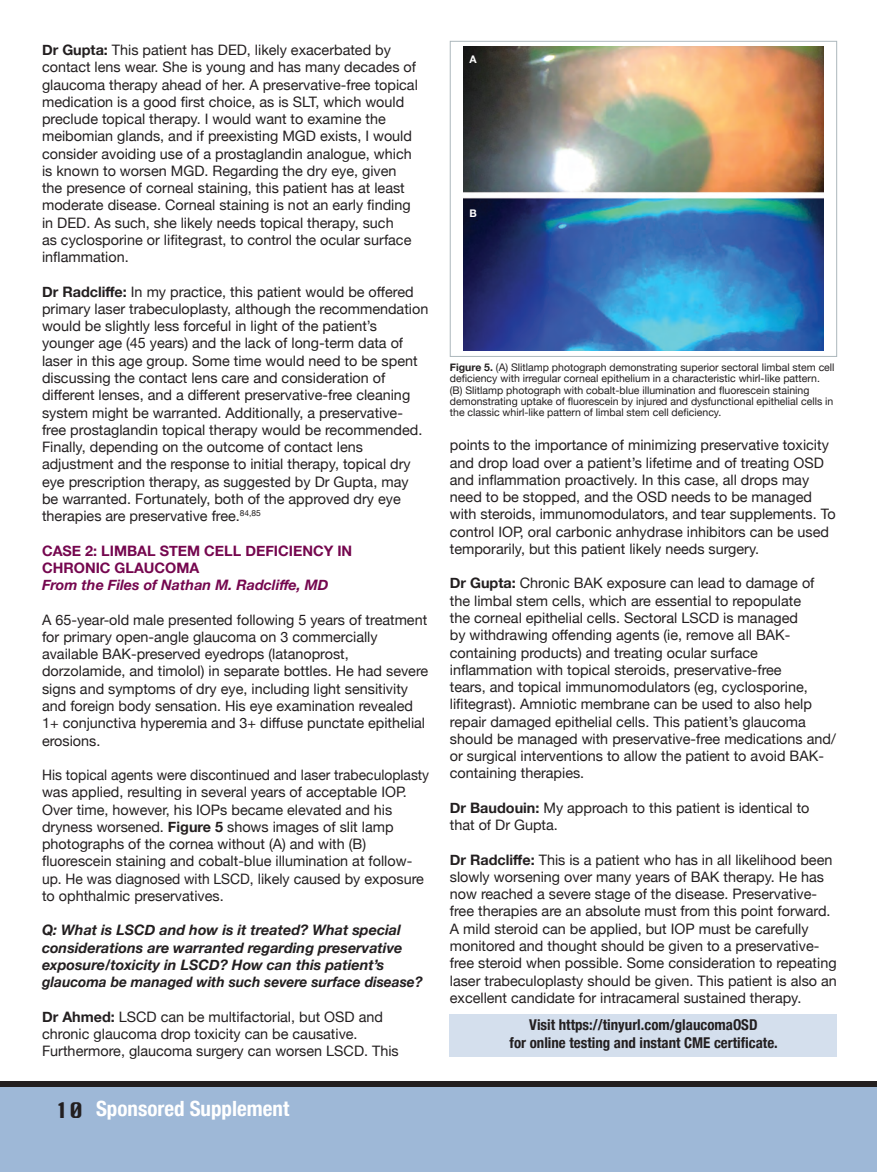
<style>
.page{position:relative;width:877px;height:1172px;background:#fff}
.page>*{position:absolute;margin:0;border:0;box-sizing:border-box;transform-origin:0 0}
.t1{font:700 condensed 21px "Helvetica Neue";color:#fff}
.t2{font:700 condensed 14.85px "Helvetica Neue";color:#231f20}
.t3{font:14.4px/17.2px "Helvetica Neue";color:#231f20}
.t4{font:italic 700 14.4px/17.2px "Helvetica Neue";color:#231f20}
.t5{font:14.4px "Helvetica Neue";color:#231f20;scale:.96 1}
.t6{font:700 14.4px "Helvetica Neue";color:#75074f}
.t7{font:italic 700 14.4px "Helvetica Neue";color:#75074f}
.t8{font:10.5px/11.2px "Helvetica Neue";color:#231f20}
.t9{font:700 10.5px "Helvetica Neue";color:#fff}
.s1{font-weight:700}
.s2{font-family:"Krungthep";font-weight:400;font-stretch:normal;color:#231f20}
</style>
<div class="page">
<div style="left:0;top:1081px;width:877px;height:13px;background:#231f20"></div>
<div style="left:0;top:1086px;width:877px;height:85px;background:#9eb8d7"></div>
<div style="left:450px;top:1013px;width:387px;height:43px;background:#d4dfed"></div>
<div style="left:450px;top:41px;width:387px;height:316px;background:#fff;border:1px solid #acb7bc"></div>
<img style="left:463px;top:47px;width:360px;height:303px">
<p class="t3" style="left:42px;top:42px;width:377px"><span class="s1">Dr Gupta:</span> This patient has DED, likely exacerbated by contact lens wear. She is young and has many decades of glaucoma therapy ahead of her. A preservative-free topical medication is a good first choice, as is SLT, which would preclude topical therapy. I would want to examine the meibomian glands, and if preexisting MGD exists, I would consider avoiding use of a prostaglandin analogue, which is known to worsen MGD. Regarding the dry eye, given the presence of corneal staining, this patient has at least moderate disease. Corneal staining is not an early finding in DED. As such, she likely needs topical therapy, such<br>as cyclosporine or lifitegrast, to control the ocular surface inflammation.</p>
<p class="t3" style="left:42px;top:284px;width:388px"><span class="s1">Dr Radcliffe:</span> In my practice, this patient would be offered primary laser trabeculoplasty, although the recommendation would be slightly less forceful in light of the patient’s younger age (45 years) and the lack of long-term data of laser in this age group. Some time would need to be spent discussing the contact lens care and consideration of different lenses, and a different preservative-free cleaning system might be warranted. Additionally, a preservative&shy;free prostaglandin topical therapy would be recommended.<br>Finally, depending on the outcome of contact lens adjustment and the response to initial therapy, topical dry eye prescription therapy, as suggested by Dr Gupta, may be warranted. Fortunately, both of the approved dry eye therapies are preservative free.<sup>84,85</sup></p>
<p class="t6" style="left:42px;top:539px;width:312px">CASE 2: LIMBAL STEM CELL DEFICIENCY IN</p>
<p class="t6" style="left:42px;top:556px;width:159px">CHRONIC GLAUCOMA</p>
<p class="t7" style="left:42px;top:573px;width:288px">From the Files of Nathan M. Radcliffe, MD</p>
<p class="t3" style="left:42px;top:611px;width:388px">A 65-year-old male presented following 5 years of treatment for primary open-angle glaucoma on 3 commercially available BAK-preserved eyedrops (latanoprost, dorzolamide, and timolol) in separate bottles. He had severe signs and symptoms of dry eye, including light sensitivity and foreign body sensation. His eye examination revealed 1+ conjunctiva hyperemia and 3+ diffuse punctate epithelial erosions.</p>
<p class="t5" style="left:42px;top:764px;width:405px">His topical agents were discontinued and laser trabeculoplasty</p>
<p class="t3" style="left:42px;top:784px;width:366px">was applied, resulting in several years of acceptable IOP.</p>
<p class="t3" style="left:42px;top:801px;width:352px">Over time, however, his IOPs became elevated and his</p>
<p class="t3" style="left:42px;top:818px;width:383px">dryness worsened. <span class="s1">Figure 5</span> shows images of slit lamp photographs of the cornea without (A) and with (B) fluorescein staining and cobalt-blue illumination at follow&shy;up. He was diagnosed with LSCD, likely caused by exposure to ophthalmic preservatives.</p>
<p class="t4" style="left:42px;top:921px;width:382px">Q: What is LSCD and how is it treated? What special considerations are warranted regarding preservative exposure/toxicity in LSCD? How can this patient’s glaucoma be managed with such severe surface disease?</p>
<p class="t3" style="left:42px;top:1008px;width:358px"><span class="s1">Dr Ahmed:</span> LSCD can be multifactorial, but OSD and chronic glaucoma drop toxicity can be causative.<br>Furthermore, glaucoma surgery can worsen LSCD. This</p>
<h1 class="t1" style="left:55px;top:1090px;width:236px"><span class="s2">10</span> Sponsored Supplement</h1>
<p class="t9" style="left:469px;top:51px;width:9px">A</p>
<p class="t9" style="left:469px;top:205px;width:9px">B</p>
<p class="t8" style="left:450px;top:362px;width:386px"><span class="s1">Figure 5.</span> (A) Slitlamp photograph demonstrating superior sectoral limbal stem cell deficiency with irregular corneal epithelium in a characteristic whirl-like pattern. (B) Slitlamp photograph with cobalt-blue illumination and fluorescein staining demonstrating uptake of fluorescein by injured and dysfunctional epithelial cells in the classic whirl-like pattern of limbal stem cell deficiency.</p>
<p class="t3" style="left:450px;top:437px;width:387px">points to the importance of minimizing preservative toxicity and drop load over a patient’s lifetime and of treating OSD and inflammation proactively. In this case, all drops may need to be stopped, and the OSD needs to be managed with steroids, immunomodulators, and tear supplements. To control IOP, oral carbonic anhydrase inhibitors can be used temporarily, but this patient likely needs surgery.</p>
<p class="t3" style="left:450px;top:575px;width:387px"><span class="s1">Dr Gupta:</span> Chronic BAK exposure can lead to damage of the limbal stem cells, which are essential to repopulate<br>the corneal epithelial cells. Sectoral LSCD is managed<br>by withdrawing offending agents (ie, remove all BAK&shy;containing products) and treating ocular surface inflammation with topical steroids, preservative-free<br>tears, and topical immunomodulators (eg, cyclosporine, lifitegrast). Amniotic membrane can be used to also help repair damaged epithelial cells. This patient’s glaucoma should be managed with preservative-free medications and/ or surgical interventions to allow the patient to avoid BAK&shy;containing therapies.</p>
<p class="t3" style="left:450px;top:799px;width:361px"><span class="s1">Dr Baudouin:</span> My approach to this patient is identical to that of Dr Gupta.</p>
<p class="t3" style="left:450px;top:851px;width:389px"><span class="s1">Dr Radcliffe:</span> This is a patient who has in all likelihood been slowly worsening over many years of BAK therapy. He has now reached a severe stage of the disease. Preservative&shy;free therapies are an absolute must from this point forward.<br>A mild steroid can be applied, but IOP must be carefully monitored and thought should be given to a preservative&shy;free steroid when possible. Some consideration to repeating laser trabeculoplasty should be given. This patient is also an excellent candidate for intracameral sustained therapy.</p>
<p class="t2" style="left:529px;top:1012px;width:230px">Visit https://tinyurl.com/glaucomaOSD</p>
<p class="t2" style="left:510px;top:1030px;width:270px">for online testing and instant CME certificate.</p>
</div>
